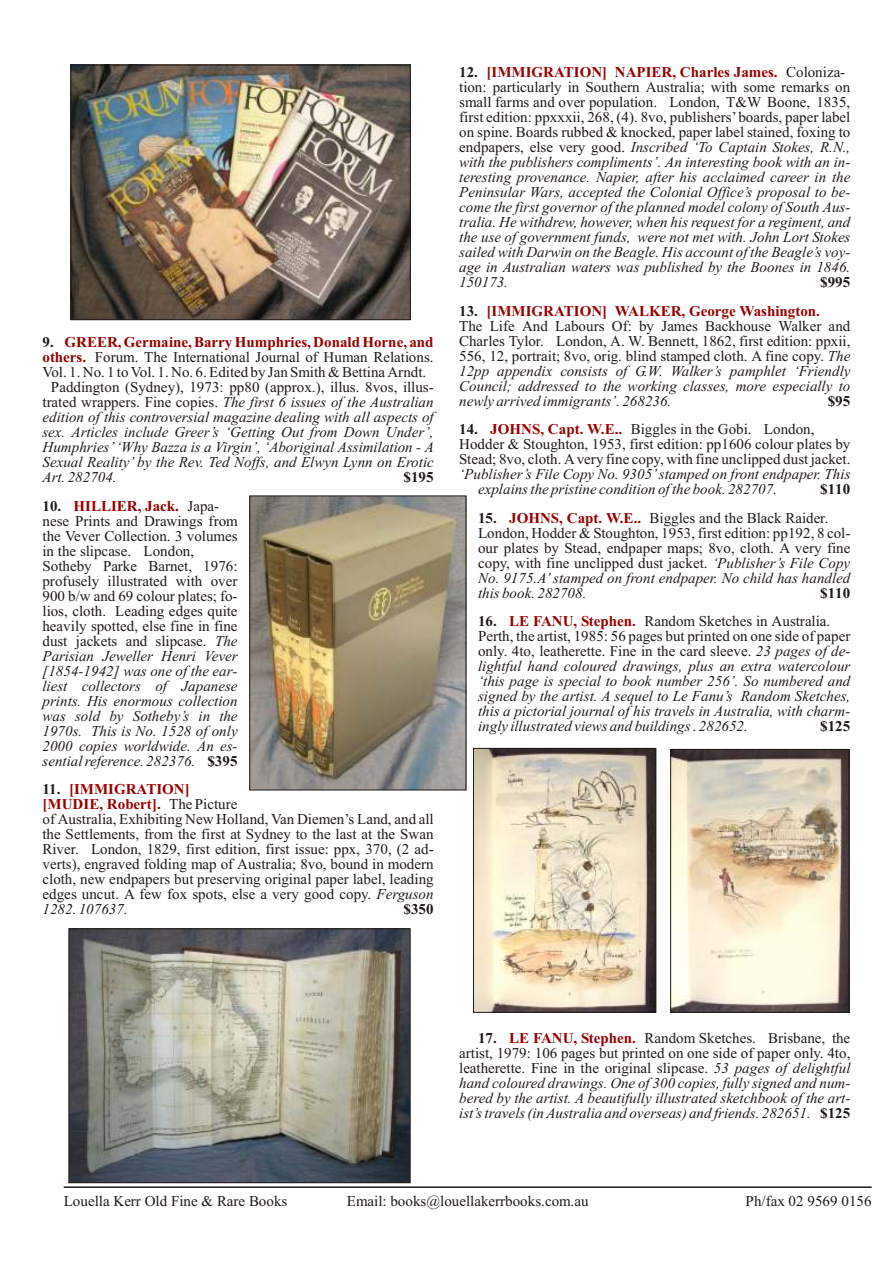
<style>
.page{position:relative;width:894px;height:1263px;background:#fff}
.page>*{position:absolute;margin:0;border:0;box-sizing:border-box;transform-origin:0 0}
.t1{font:italic 15px/15px "Times New Roman";letter-spacing:.005em;color:#1f1a17}
.t2{font:15px/15px "Times New Roman";letter-spacing:.005em;color:#1f1a17}
.t3{font:700 15px "Times New Roman";color:#900}
.t4{font:700 15px "Times New Roman";letter-spacing:.005em;color:#1f1a17}
.s1{color:#1f1a17}
.s2{font-weight:700;color:#900}
.s3{font-style:normal}
.s4{font-weight:700}
.s5{font-style:italic}
.s6{font-weight:700;font-style:normal}
.s7{font-weight:700;font-style:normal;color:#900}
</style>
<div class="page">
<hr style="left:64px;top:1186px;width:808px;height:2px;background:#1f1a17">
<img style="left:252px;top:498px;width:212px;height:290px">
<img style="left:73px;top:67px;width:335px;height:251px">
<div style="left:71px;top:65px;width:339px;height:255px;border:1px solid #1f1a17"></div>
<img style="left:71px;top:931px;width:337px;height:250px">
<div style="left:69px;top:929px;width:341px;height:254px;border:1px solid #1f1a17"></div>
<img style="left:475px;top:750px;width:179px;height:260px">
<div style="left:473px;top:748px;width:183px;height:264px;border:1px solid #1f1a17"></div>
<img style="left:673px;top:751px;width:174px;height:259px">
<div style="left:671px;top:749px;width:178px;height:263px;border:1px solid #1f1a17"></div>
<p class="t3" style="left:43px;top:337px;width:393px"><span class="s1">9.</span> GREER, Germaine, Barry Humphries, Don ald Horne, and</p>
<p class="t2" style="left:43px;top:351px;width:393px"><span class="s2">oth ers.</span> Fo rum. The In ter na tional Jour nal of Hu man Re la tions.</p>
<p class="t2" style="left:43px;top:366px;width:385px">Vol. 1. No. 1 to Vol. 1. No. 6. Ed ited by Jan Smith &amp; Bettina Arndt.</p>
<p class="t2" style="left:51px;top:381px;width:384px">Pad ding ton (Syd ney), 1973: pp80 (approx.), illus. 8vos, il lus -</p>
<p class="t1" style="left:43px;top:396px;width:393px"><span class="s3">trated wrap pers. Fine copies.</span> The first 6 is sues of the Austra lian</p>
<p class="t1" style="left:43px;top:411px;width:393px">edi tion of this con tro versial mag a zine deal ing with all as pects of</p>
<p class="t1" style="left:43px;top:426px;width:393px">sex. Ar ti cles include Greer’s ‘Get ting Out from Down Un der’,</p>
<p class="t1" style="left:43px;top:441px;width:393px">Humphries’ ‘Why Bazza is a Virgin’, ‘Ab orig i nal Assim i la tion - A</p>
<p class="t1" style="left:43px;top:456px;width:393px">Sex ual Real ity’ by the Rev. Ted Noffs, and Elwyn Lynn on Erotic</p>
<p class="t1" style="left:43px;top:471px;width:76px">Art. 282704.</p>
<p class="t4" style="left:404px;top:472px;width:32px">$195</p>
<p class="t2" style="left:43px;top:500px;width:197px"><span class="s4">10.</span> <span class="s2">HILL IER, Jack.</span> Jap a - nese Prints and Draw ings from the Vever Col lection. 3 vol umes in the slipcase. Lon don,<br>Sotheby Parke Barnet, 1976: pro fusely il lus trated with over<br>900 b/w and 69 col our plates; fo - lios, cloth. Lead ing edges quite heavily spot ted, else fine in fine dust jack ets and slipcase. <span class="s5">The<br>Pa ri sian Jew el ler Henri Vever [1854-1942] was one of the ear&shy;li est col lec tors of Jap a nese prints. His enor mous collection was sold by Sotheby’s in the<br>1970s. This is No. 1528 of only<br>2000 cop ies world wide. An es - sen tialref er ence. 282376.</span> <span class="s4">$395</span></p>
<p class="t2" style="left:43px;top:783px;width:393px"><span class="s4">11.</span> <span class="s2">[IM MI GRA TION]<br>[MUDIE, Rob ert].</span> The Pic ture<br>of Aus tralia, Ex hib iting New Hol land, Van Diemen’s Land, and all the Set tle ments, from the first at Sydney to the last at the Swan River. Lon don, 1829, first edi tion, first is sue: ppx, 370, (2 ad - verts), en graved fold ing map of Aus tralia; 8vo, bound in mod ern cloth, new endpapers but pre serv ing orig i nal paper la bel, lead ing edges un cut. A few fox spots, else a very good copy. <span class="s5">Fer gu son 1282. 107637.</span></p>
<p class="t4" style="left:404px;top:904px;width:32px">$350</p>
<p class="t1" style="left:459px;top:66px;width:393px"><span class="s6">12.</span> <span class="s7">[IM MI GRATION] NAPIER, Charles James.</span> <span class="s3">Col o ni za&shy;tion: partic u larly in South ern Aus tra lia; with some re marks on small farms and over pop u la tion. Lon don, T&amp;W Boone, 1835, first edi tion: ppxxxii, 268, (4). 8vo, pub lish ers’ boards, paper la bel on spine. Boards rubbed &amp; knocked, paper la bel stained, fox ing to endpapers, else very good.</span> In scribed ‘To Cap tain Stokes, R.N., with the pub lish ers com pliments’. An in teresting book with an in - teresting prov e nance. Napier, af ter his acclaimed ca reer in the Pen in su lar Wars, ac cepted the Co lo nial Of fice’s pro posal to be - come the first gov er nor of the planned model col ony of South Aus - tra lia. He with drew, how ever, when his re quest for a reg i ment, and the use of govern ment funds, were not met with. John Lort Stokes sailed with Dar win on the Beagle. His ac count of the Beagle’s voy&shy;age in Aus tra lian wa ters was pub lished by the Boones in 1846.<br>150173.</p>
<p class="t4" style="left:820px;top:277px;width:32px">$995</p>
<p class="t2" style="left:459px;top:305px;width:393px"><span class="s4">13.</span> <span class="s2">[IM MI GRA TION] WALKER, George Wash ing ton.<br></span>The Life And La bours Of: by James Back house Walker and Charles Tylor. Lon don, A. W. Bennett, 1862, first edi tion: ppxii, 556, 12, por trait; 8vo, orig. blind stamped cloth. A fine copy. <span class="s5">The 12pp ap pen dix con sists of G.W. Walker’s pam phlet ‘Friendly Coun cil; ad dressed to the work ing classes, more espe cially to newly ar rived im mi grants’. 268236.</span></p>
<p class="t4" style="left:828px;top:396px;width:24px">$95</p>
<p class="t2" style="left:459px;top:423px;width:393px"><span class="s4">14.</span> <span class="s2">JOHNS, Capt. W.E..</span> Biggles in the Gobi. Lon don,<br>Hodder &amp; Stoughton, 1953, first edi tion: pp1606 colour plates by<br>Stead; 8vo, cloth. A very fine copy, with fine un clipped dust jacket.</p>
<p class="t1" style="left:478px;top:468px;width:374px;text-indent:-19px">‘Pub lisher’s File Copy No. 9305’ stamped on front endpaper. This ex plains the pristine con di tion of the book. 282707.</p>
<p class="t4" style="left:820px;top:484px;width:32px">$110</p>
<p class="t2" style="left:478px;top:512px;width:374px"><span class="s4">15.</span> <span class="s2">JOHNS, Capt. W.E..</span> Biggles and the Black Raider.<br>Lon don, Hodder &amp; Stoughton, 1953, first edi tion: pp192, 8 col - our plates by Stead, endpaper maps; 8vo, cloth. A very fine copy, with fine un clipped dust jacket. <span class="s5">‘Pub lisher’s File Copy No. 9175.A’ stamped on front endpaper. No child has han dled this book. 282708.</span></p>
<p class="t4" style="left:820px;top:588px;width:32px">$110</p>
<p class="t1" style="left:478px;top:615px;width:374px"><span class="s6">16.</span> <span class="s7">LE FANU, Ste phen.</span> <span class="s3">Ran dom Sketches in Aus tralia.<br>Perth, the artist, 1985: 56 pages but printed on one side of pa per only. 4to, leatherette. Fine in the card sleeve.</span> 23 pages of de - light ful hand col oured drawings, plus an ex tra watercol our ‘this page is spe cial to book number 256’. So num bered and signed by the art ist. A se quel to Le Fanu’s Ran dom Sketches, this a pic to rial jour nal of his trav els in Aus tra lia, with charm - ingly illus trated views and build ings . 282652.</p>
<p class="t4" style="left:820px;top:721px;width:32px">$125</p>
<p class="t1" style="left:459px;top:1032px;width:393px;text-align:justify;text-indent:19px"><span class="s6">17.</span> <span class="s7">LE FANU, Ste phen.</span> <span class="s3">Ran dom Sketches. Bris bane, the artist, 1979: 106 pages but printed on one side of pa per only. 4to, leatherette. Fine in the orig i nal slipcase.</span> 53 pages of de light ful hand col oured drawings. One of 300 cop ies, fully signed and num&shy;bered by the artist. A beau tifully il lus trated sketch book of the art&shy;ist’s trav els (in Aus tra lia and overseas) and friends. 282651. <span class="s6">$125</span></p>
<p class="t2" style="left:64px;top:1194px;width:225px">Louella Kerr Old Fine &amp; Rare Books</p>
<p class="t2" style="left:347px;top:1194px;width:243px">Email: books@louellakerrbooks.com.au</p>
<p class="t2" style="left:746px;top:1194px;width:127px">Ph/fax 02 9569 0156</p>
</div>
